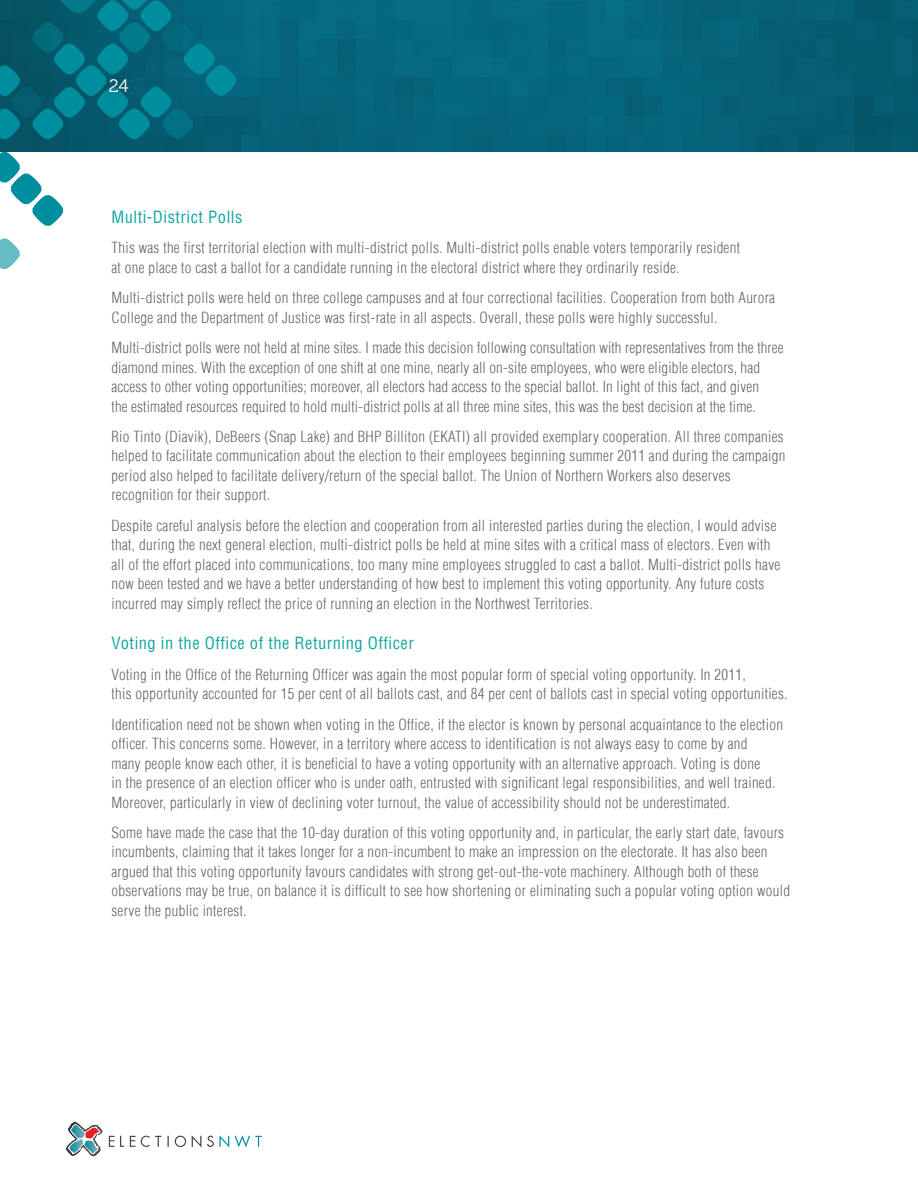
<style>
.page{position:relative;width:918px;height:1188px;background:#fff}
.page>*{position:absolute;margin:0;border:0;box-sizing:border-box;transform-origin:0 0}
.t1{font:18px "Museo 300";color:#fff}
.Sub-sub_header{font:condensed 16.5px "Helvetica LT Std";letter-spacing:.03em;color:#12a79d}
.body{font:300 condensed 15px/19.5px "Helvetica LT";letter-spacing:.02em;color:#636366}
</style>
<div class="page">
<div style="left:0;top:0;width:918px;height:152px;background:linear-gradient(to bottom,#06677d,#066177)"></div>
<svg style="left:109px;top:1136px;width:15px;height:11px"></svg>
<svg style="left:130px;top:1136px;width:32px;height:11px"></svg>
<svg style="left:175px;top:1136px;width:11px;height:11px"></svg>
<svg style="left:192px;top:1135px;width:9px;height:12px"></svg>
<svg style="left:207px;top:1135px;width:22px;height:12px"></svg>
<svg style="left:235px;top:1135px;width:27px;height:12px"></svg>
<svg style="left:66px;top:1122px;width:36px;height:34px"></svg>
<svg style="left:0;top:0;width:236px;height:270px"></svg>
<div style="left:98px;top:67px;width:41px;height:37px;background:#231f20;opacity:.5"></div>
<p class="t1" style="left:109px;top:76px;width:21px">24</p>
<p class="Sub-sub_header" style="left:112px;top:207px;width:132px">Multi-District Polls</p>
<p class="body" style="left:112px;top:238px;width:630px">This was the first territorial election with multi-district polls. Multi-district polls enable voters temporarily resident at one place to cast a ballot for a candidate running in the electoral district where they ordinarily reside.</p>
<p class="body" style="left:112px;top:288px;width:665px">Multi-district polls were held on three college campuses and at four correctional facilities. Cooperation from both Aurora<br>College and the Department of Justice was first-rate in all aspects. Overall, these polls were highly successful.</p>
<p class="body" style="left:112px;top:338px;width:674px">Multi-district polls were not held at mine sites. I made this decision following consultation with representatives from the three diamond mines. With the exception of one shift at one mine, nearly all on-site employees, who were eligible electors, had access to other voting opportunities; moreover, all electors had access to the special ballot. In light of this fact, and given<br>the estimated resources required to hold multi-district polls at all three mine sites, this was the best decision at the time.</p>
<p class="body" style="left:112px;top:427px;width:675px">Rio Tinto (Diavik), DeBeers (Snap Lake) and BHP Billiton (EKATI) all provided exemplary cooperation. All three companies helped to facilitate communication about the election to their employees beginning summer 2011 and during the campaign period also helped to facilitate delivery/return of the special ballot. The Union of Northern Workers also deserves recognition for their support.</p>
<p class="body" style="left:112px;top:515px;width:670px">Despite careful analysis before the election and cooperation from all interested parties during the election, I would advise that, during the next general election, multi-district polls be held at mine sites with a critical mass of electors. Even with all of the effort placed into communications, too many mine employees struggled to cast a ballot. Multi-district polls have now been tested and we have a better understanding of how best to implement this voting opportunity. Any future costs incurred may simply reflect the price of running an election in the Northwest Territories.</p>
<p class="Sub-sub_header" style="left:112px;top:633px;width:304px">Voting in the Office of the Returning Officer</p>
<p class="body" style="left:112px;top:665px;width:678px">Voting in the Office of the Returning Officer was again the most popular form of special voting opportunity. In 2011,<br>this opportunity accounted for 15 per cent of all ballots cast, and 84 per cent of ballots cast in special voting opportunities.</p>
<p class="body" style="left:112px;top:714px;width:673px">Identification need not be shown when voting in the Office, if the elector is known by personal acquaintance to the election officer. This concerns some. However, in a territory where access to identification is not always easy to come by and<br>many people know each other, it is beneficial to have a voting opportunity with an alternative approach. Voting is done<br>in the presence of an election officer who is under oath, entrusted with significant legal responsibilities, and well trained.<br>Moreover, particularly in view of declining voter turnout, the value of accessibility should not be underestimated.</p>
<p class="body" style="left:112px;top:823px;width:680px">Some have made the case that the 10-day duration of this voting opportunity and, in particular, the early start date, favours incumbents, claiming that it takes longer for a non-incumbent to make an impression on the electorate. It has also been argued that this voting opportunity favours candidates with strong get-out-the-vote machinery. Although both of these observations may be true, on balance it is difficult to see how shortening or eliminating such a popular voting option would serve the public interest.</p>
</div>
